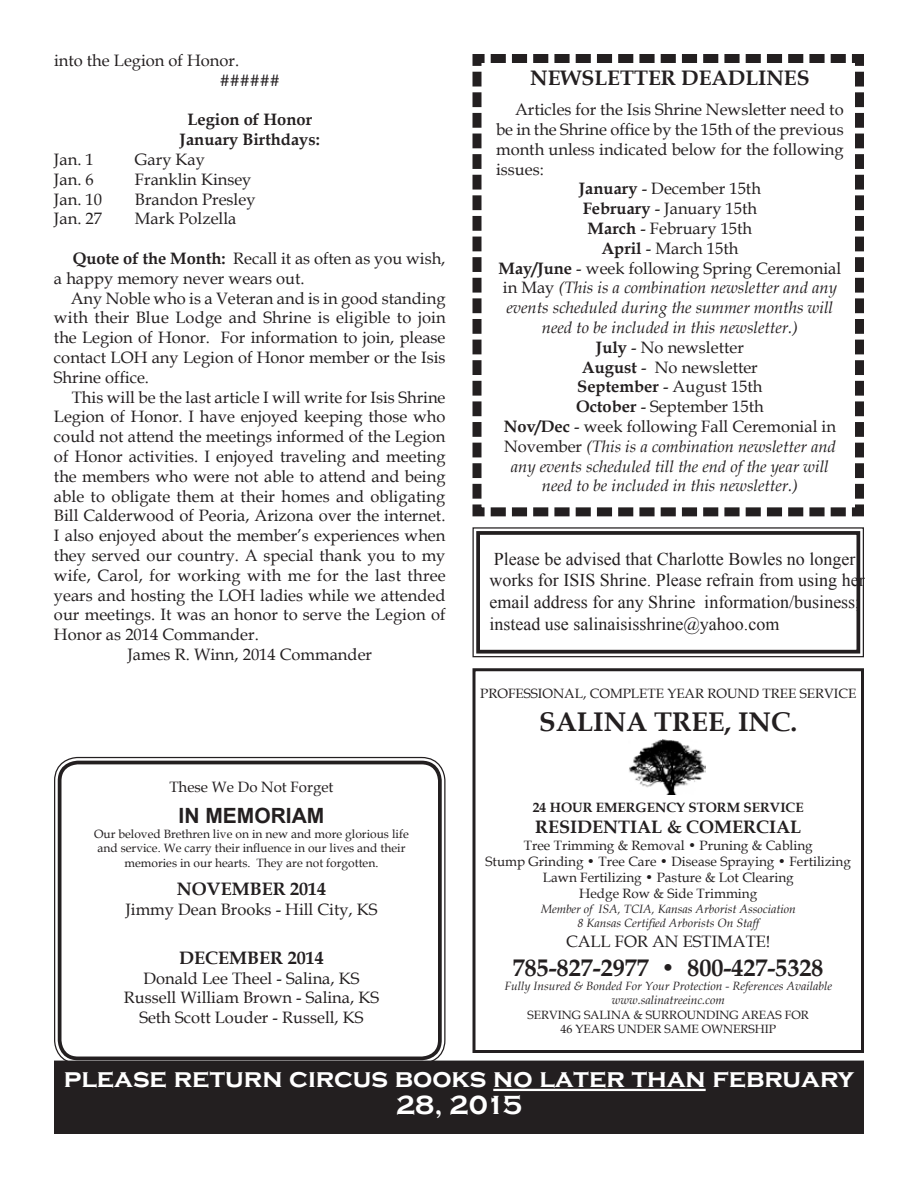
<style>
.page{position:relative;width:918px;height:1188px;background:#fff}
.page>*{position:absolute;margin:0;border:0;box-sizing:border-box;transform-origin:0 0}
.t1{font:700 27px/27px "Copperplate Gothic";color:#fff;text-align:center}
.t2{font:700 27px "Book Antiqua";color:#231f20}
.t3{font:700 24px "Book Antiqua";color:#231f20}
.t4{font:700 21px "Book Antiqua";color:#231f20}
.t5{font:700 21px "Arial";color:#231f20}
.t6{font:18px/21.6px "Times New Roman";color:#231f20}
.t7{font:700 18px "Book Antiqua";color:#231f20}
.t8{font:16.5px/19.8px "Book Antiqua";color:#231f20}
.t9{font:italic 16.5px "Book Antiqua";color:#231f20}
.t10{font:700 16.5px/19.8px "Book Antiqua";color:#231f20;text-align:center}
.t11{font:15px "Book Antiqua";color:#231f20}
.t12{font:13.5px/16.2px "Book Antiqua";color:#231f20;text-align:center}
.t13{font:700 13.5px "Book Antiqua";color:#231f20}
.t14{font:12px/14.4px "Book Antiqua";color:#231f20;text-align:center}
.t15{font:italic 12px/14.4px "Book Antiqua";color:#231f20;text-align:center}
.s1{font-weight:700}
.s2{font-style:normal}
</style>
<div class="page">
<div style="left:58px;top:761px;width:384px;height:299px;border:4px solid #231f20;border-radius:18px"></div>
<div style="left:57px;top:1064px;width:804px;height:67px;background:#231f20"></div>
<div style="left:54px;top:1061px;width:810px;height:73px;border:6px solid #231f20"></div>
<hr style="left:493px;top:1089px;width:213px;height:2px;background:#fff">
<div style="left:472px;top:668px;width:392px;height:385px;border:3px solid #231f20"></div>
<img style="left:629px;top:739px;width:76px;height:56px">
<svg style="left:472px;top:54px;width:392px;height:463px"></svg>
<svg style="left:472px;top:527px;width:392px;height:131px"></svg>
<div style="left:476px;top:531px;width:384px;height:123px;border:4px solid #231f20"></div>
<p class="t8" style="left:220px;top:50px;width:61px;text-indent:-166px">into the Legion of Honor. ######</p>
<p class="t10" style="left:180px;top:110px;width:142px">Legion of Honor<br>January Birthdays:</p>
<p class="t8" style="left:54px;top:149px;width:41px">Jan. 1</p>
<p class="t8" style="left:135px;top:149px;width:72px">Gary Kay</p>
<p class="t8" style="left:54px;top:169px;width:41px">Jan. 6</p>
<p class="t8" style="left:135px;top:169px;width:118px">Franklin Kinsey</p>
<p class="t8" style="left:54px;top:189px;width:50px">Jan. 10</p>
<p class="t8" style="left:135px;top:189px;width:122px">Brandon Presley</p>
<p class="t8" style="left:54px;top:209px;width:50px">Jan. 27</p>
<p class="t8" style="left:135px;top:209px;width:103px">Mark Polzella</p>
<p class="t8" style="left:54px;top:248px;width:393px;text-indent:19px"><span class="s1">Quote of the Month:</span> Recall it as often as you wish, a happy memory never wears out.</p>
<p class="t8" style="left:54px;top:288px;width:393px;text-align:justify;text-indent:17px">Any Noble who is a Veteran and is in good standing with their Blue Lodge and Shrine is eligible to join the Legion of Honor. For information to join, please contact LOH any Legion of Honor member or the Isis Shrine office.</p>
<p class="t8" style="left:72px;top:387px;width:375px">This will be the last article I will write for Isis Shrine</p>
<p class="t8" style="left:54px;top:407px;width:393px">Legion of Honor. I have enjoyed keeping those who</p>
<p class="t8" style="left:54px;top:426px;width:393px">could not attend the meetings informed of the Legion</p>
<p class="t8" style="left:54px;top:446px;width:393px">of Honor activities. I enjoyed traveling and meeting</p>
<p class="t8" style="left:54px;top:466px;width:393px">the members who were not able to attend and being</p>
<p class="t8" style="left:54px;top:486px;width:393px">able to obligate them at their homes and obligating</p>
<p class="t8" style="left:54px;top:506px;width:393px">Bill Calderwood of Peoria, Arizona over the internet.</p>
<p class="t8" style="left:54px;top:525px;width:393px">I also enjoyed about the member’s experiences when</p>
<p class="t8" style="left:54px;top:545px;width:393px">they served our country. A special thank you to my</p>
<p class="t8" style="left:54px;top:565px;width:393px">wife, Carol, for working with me for the last three</p>
<p class="t8" style="left:54px;top:585px;width:393px">years and hosting the LOH ladies while we attended</p>
<p class="t8" style="left:54px;top:605px;width:393px">our meetings. It was an honor to serve the Legion of</p>
<p class="t8" style="left:54px;top:624px;width:206px">Honor as 2014 Commander.</p>
<p class="t8" style="left:127px;top:644px;width:246px">James R. Winn, 2014 Commander</p>
<p class="t11" style="left:169px;top:777px;width:166px">These We Do Not Forget</p>
<p class="t5" style="left:179px;top:802px;width:147px">IN MEMORIAM</p>
<p class="t14" style="left:94px;top:826px;width:316px">Our beloved Brethren live on in new and more glorious life and service. We carry their influence in our lives and their memories in our hearts. They are not forgotten.</p>
<p class="t7" style="left:177px;top:877px;width:151px">NOVEMBER 2014</p>
<p class="t8" style="left:125px;top:899px;width:254px">Jimmy Dean Brooks - Hill City, KS</p>
<p class="t7" style="left:179px;top:945px;width:146px">DECEMBER 2014</p>
<p class="t8" style="left:124px;top:968px;width:257px;text-align:center">Donald Lee Theel - Salina, KS<br>Russell William Brown - Salina, KS<br>Seth Scott Louder - Russell, KS</p>
<p class="t4" style="left:530px;top:63px;width:33px">Newsletter</p>
<p class="t4" style="left:681px;top:63px;width:16px">deadlines</p>
<p class="t8" style="left:515px;top:99px;width:330px">Articles for the Isis Shrine Newsletter need to</p>
<p class="t8" style="left:496px;top:119px;width:349px">be in the Shrine office by the 15th of the previous</p>
<p class="t8" style="left:496px;top:139px;width:349px">month unless indicated below for the following</p>
<p class="t8" style="left:496px;top:159px;width:49px">issues:</p>
<p class="t8" style="left:579px;top:179px;width:184px"><span class="s1">January</span> - December 15th</p>
<p class="t8" style="left:583px;top:198px;width:176px"><span class="s1">February</span> - January 15th</p>
<p class="t8" style="left:588px;top:218px;width:166px"><span class="s1">March</span> - February 15th</p>
<p class="t8" style="left:601px;top:238px;width:138px"><span class="s1">April</span> - March 15th</p>
<p class="t8" style="left:499px;top:258px;width:344px"><span class="s1">May/June</span> - week following Spring Ceremonial</p>
<p class="t9" style="left:503px;top:276px;width:336px"><span class="s2">in May</span> (This is a combination newsletter and any</p>
<p class="t9" style="left:507px;top:296px;width:328px">events scheduled during the summer months will</p>
<p class="t9" style="left:542px;top:316px;width:257px">need to be included in this newsletter.)</p>
<p class="t8" style="left:596px;top:337px;width:149px"><span class="s1">July</span> - No newsletter</p>
<p class="t8" style="left:582px;top:357px;width:177px"><span class="s1">August</span> - No newsletter</p>
<p class="t8" style="left:577px;top:377px;width:187px"><span class="s1">September</span> - August 15th</p>
<p class="t8" style="left:576px;top:396px;width:189px"><span class="s1">October</span> - September 15th</p>
<p class="t8" style="left:504px;top:416px;width:334px"><span class="s1">Nov/Dec</span> - week following Fall Ceremonial in</p>
<p class="t9" style="left:504px;top:435px;width:333px"><span class="s2">November</span> (This is a combination newsletter and</p>
<p class="t9" style="left:511px;top:455px;width:319px">any events scheduled till the end of the year will</p>
<p class="t9" style="left:542px;top:474px;width:257px">need to be included in this newsletter.)</p>
<p class="t6" style="left:489px;top:548px;width:377px">Please be advised that Charlotte Bowles no longer works for ISIS Shrine. Please refrain from using her email address for any Shrine information/business; instead use salinaisisshrine@yahoo.com</p>
<p class="t12" style="left:480px;top:685px;width:198px">PROFESSIONAL, COMPLETE year</p>
<p class="t12" style="left:707px;top:685px;width:12px">round</p>
<p class="t12" style="left:763px;top:685px;width:10px">tree</p>
<p class="t12" style="left:800px;top:685px;width:9px">service</p>
<h1 class="t2" style="left:539px;top:703px;width:259px">SALINA TREE, INC.</h1>
<p class="t13" style="left:533px;top:798px;width:272px">24 HOUR EMERGENCY STORM SERVICE</p>
<p class="t7" style="left:535px;top:815px;width:267px">RESIDENTIAL &amp; COMERCIAL</p>
<p class="t12" style="left:486px;top:837px;width:367px">Tree Trimming &amp; Removal • Pruning &amp; Cabling<br>Stump Grinding • Tree Care • Disease Spraying • Fertilizing Lawn Fertilizing • Pasture &amp; Lot Clearing<br>Hedge Row &amp; Side Trimming</p>
<p class="t15" style="left:541px;top:901px;width:256px">Member of ISA, TCIA, Kansas Arborist Association<br>8 Kansas Certified Arborists On Staff</p>
<p class="t8" style="left:566px;top:931px;width:206px">CALL FOR AN ESTIMATE!</p>
<h2 class="t3" style="left:513px;top:951px;width:312px">785-827-2977 • 800-427-5328</h2>
<p class="t15" style="left:504px;top:978px;width:329px">Fully Insured &amp; Bonded For Your Protection - References Available www.salinatreeinc.com</p>
<p class="t14" style="left:528px;top:1007px;width:283px">SERVING SALINA &amp; SURROUNDING AREAS FOR<br>46 YEARS UNDER SAME OWNERSHIP</p>
<h1 class="t1" style="left:64px;top:1065px;width:792px">please return circus books no later than february<br>28, 2015</h1>
</div>
